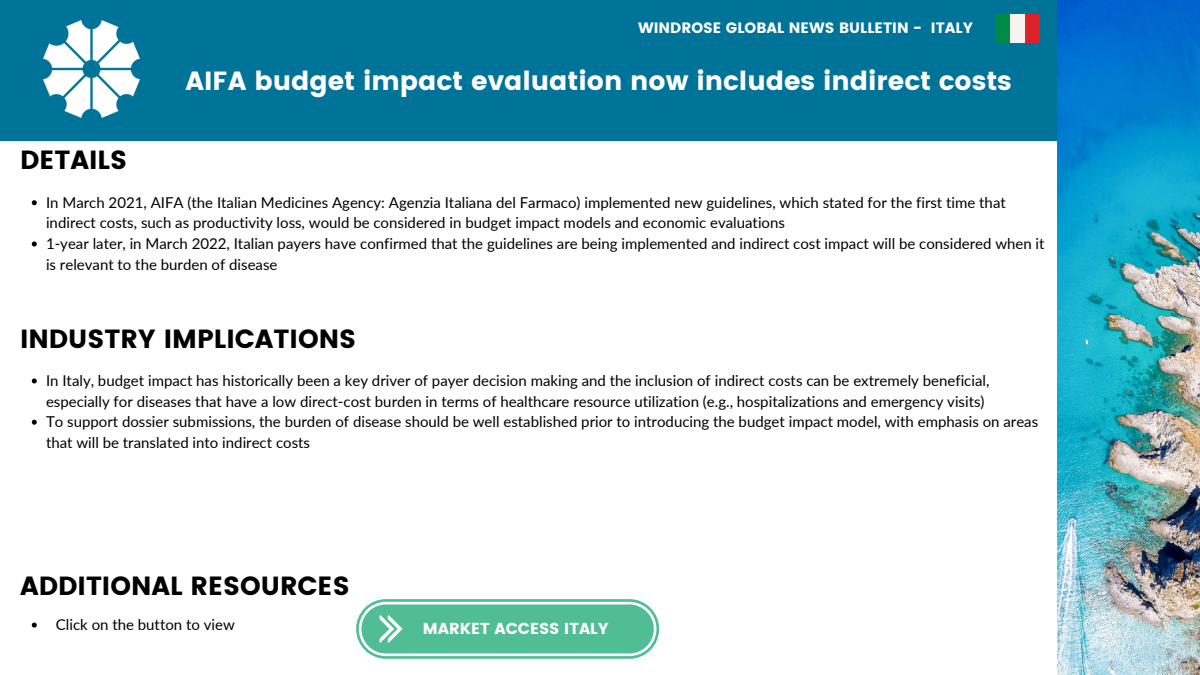
<style>
.page{position:relative;width:1200px;height:675px;background:#fff}
.page>*{position:absolute;margin:0;border:0;box-sizing:border-box;transform-origin:0 0}
.t1{font:26.2px "Poppins";color:#fff}
.t2{font:26.2px "Poppins";color:#000}
.t3{font:15.8px "Poppins";color:#fff}
.t4{font:15px/20.6px "Lato";color:#000}
.t5{font:15px "Poppins";color:#fff}
</style>
<div class="page">
<div style="left:0;top:0;width:1200px;height:141px;background:#007398"></div>
<svg style="left:356px;top:599px;width:303px;height:60px;background:#6cc7a4"></svg>
<img style="left:43px;top:20px;width:97px;height:97px">
<img style="left:996px;top:14px;width:43px;height:29px">
<img style="left:1058px;top:0;width:142px;height:675px">
<svg style="left:32px;top:200px;width:5px;height:5px"></svg>
<svg style="left:32px;top:241px;width:5px;height:5px"></svg>
<svg style="left:32px;top:378px;width:5px;height:5px"></svg>
<svg style="left:32px;top:420px;width:5px;height:5px"></svg>
<svg style="left:32px;top:623px;width:5px;height:5px"></svg>
<p class="t2" style="left:20px;top:145px;width:109px">DETAILS</p>
<p class="t5" style="left:638px;top:19px;width:336px">WINDROSE GLOBAL NEWS BULLETIN - ITALY</p>
<p class="t1" style="left:186px;top:66px;width:828px">AIFA budget impact evaluation now includes indirect costs</p>
<p class="t4" style="left:46px;top:192px;width:961px">In March 2021, AIFA (the Italian Medicines Agency: Agenzia Italiana del Farmaco) implemented new guidelines, which stated for the first time that indirect costs, such as productivity loss, would be considered in budget impact models and economic evaluations</p>
<p class="t4" style="left:46px;top:233px;width:1000px">1-year later, in March 2022, Italian payers have confirmed that the guidelines are being implemented and indirect cost impact will be considered when it is relevant to the burden of disease</p>
<p class="t2" style="left:20px;top:323px;width:338px">INDUSTRY IMPLICATIONS</p>
<p class="t4" style="left:46px;top:370px;width:945px">In Italy, budget impact has historically been a key driver of payer decision making and the inclusion of indirect costs can be extremely beneficial, especially for diseases that have a low direct-cost burden in terms of healthcare resource utilization (e.g., hospitalizations and emergency visits)</p>
<p class="t4" style="left:46px;top:411px;width:994px">To support dossier submissions, the burden of disease should be well established prior to introducing the budget impact model, with emphasis on areas that will be translated into indirect costs</p>
<p class="t2" style="left:20px;top:571px;width:331px">ADDITIONAL RESOURCES</p>
<p class="t4" style="left:56px;top:614px;width:180px">Click on the button to view</p>
<p class="t3" style="left:423px;top:619px;width:187px">MARKET ACCESS ITALY</p>
</div>
